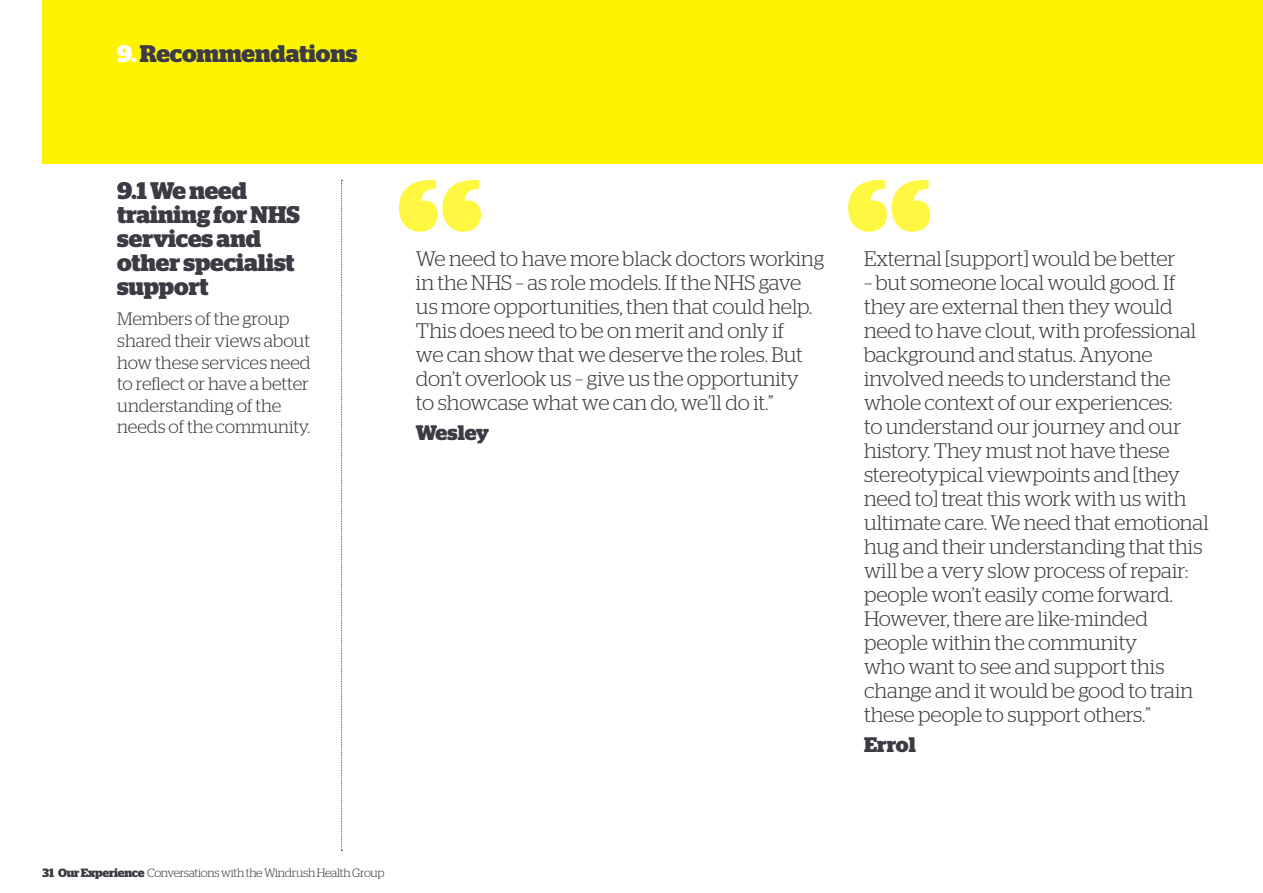
<style>
.page{position:relative;width:1263px;height:893px;background:#fff}
.page>*{position:absolute;margin:0;border:0;box-sizing:border-box;transform-origin:0 0}
.Subhead_16pt{font:700 24px/24px "Stag";color:#3b3c43}
.Running_Head{font:700 24px "Stag";letter-spacing:-.005em;color:#3b3c43}
.Quotation{font:300 21px/24px "Stag";letter-spacing:-.005em;color:#3b3c43}
.Group_member_name{font:700 21px "Stag";letter-spacing:-.005em;color:#3b3c43}
.Stag_Light_12pt{font:300 18px/21.6px "Stag";color:#3b3c43}
.t1{font:300 12px "Stag";letter-spacing:-.02em;color:#3b3c43}
.s1{color:#fff}
.s2{font-weight:700}
</style>
<div class="page">
<div style="left:43px;top:0;width:1220px;height:163px;background:#fff400"></div>
<svg style="left:399px;top:180px;width:82px;height:52px"></svg>
<svg style="left:848px;top:180px;width:82px;height:52px"></svg>
<svg style="left:341px;top:180px;width:2px;height:671px"></svg>
<p class="Running_Head" style="left:117px;top:39px;width:242px"><span class="s1">9.</span> Recommendations</p>
<p class="Subhead_16pt" style="left:117px;top:179px;width:184px">9.1 We need training for NHS services and other specialist support</p>
<p class="Stag_Light_12pt" style="left:117px;top:308px;width:195px">Members of the group shared their views about how these services need to reflect or have a better understanding of the needs of the community.</p>
<p class="Quotation" style="left:416px;top:246px;width:410px">We need to have more black doctors working in the NHS – as role models. If the NHS gave us more opportunities, then that could help.<br>This does need to be on merit and only if<br>we can show that we deserve the roles. But don’t overlook us – give us the opportunity<br>to showcase what we can do, we’ll do it.”</p>
<p class="Group_member_name" style="left:416px;top:420px;width:75px">Wesley</p>
<p class="Quotation" style="left:864px;top:246px;width:313px">External [support] would be better</p>
<p class="Quotation" style="left:864px;top:270px;width:346px">– but someone local would good. If they are external then they would need to have clout, with professional background and status. Anyone involved needs to understand the whole context of our experiences:<br>to understand our journey and our history. They must not have these stereotypical viewpoints and [they need to] treat this work with us with ultimate care. We need that emotional hug and their understanding that this will be a very slow process of repair: people won’t easily come forward.<br>However, there are like-minded people within the community<br>who want to see and support this change and it would be good to train these people to support others.”</p>
<p class="Group_member_name" style="left:864px;top:732px;width:53px">Errol</p>
<p class="t1" style="left:43px;top:865px;width:344px"><span class="s2">31 Our Experience</span> Conversations with the Windrush Health Group</p>
</div>
